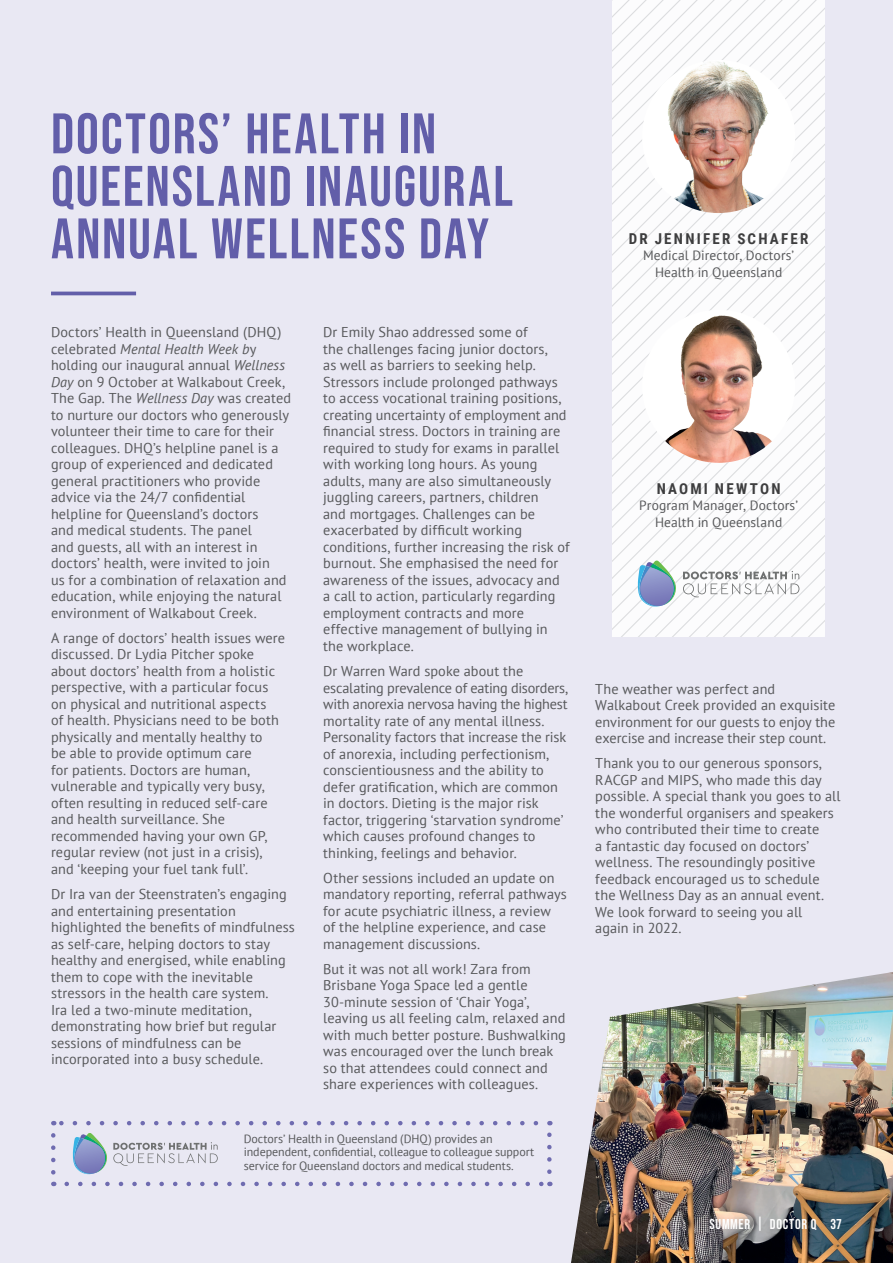
<style>
.page{position:relative;width:893px;height:1263px;background:#e9e8f3}
.page>*{position:absolute;margin:0;border:0;box-sizing:border-box;transform-origin:0 0}
.t1{font:57px/52.5px "Bebas Neue";letter-spacing:.035em;color:#625ea9}
.t2{font:700 15px "Roboto Condensed";letter-spacing:.15em;color:#3e3e3f}
.t3{font:14.25px/16.5px "PT Sans";letter-spacing:.005em;color:#57585a}
.t4{font:14.25px "Bebas Neue";letter-spacing:.05em;color:#fff}
.t5{font:13.5px/16.5px "PT Sans";letter-spacing:.01em;color:#57585a;text-align:center}
.t6{font:12px/13.5px "PT Sans";letter-spacing:-.005em;color:#57585a}
.s1{font-style:italic}
</style>
<div class="page">
<svg style="left:67px;top:1182px;width:476px;height:4px"></svg>
<svg style="left:60px;top:1121px;width:476px;height:4px"></svg>
<svg style="left:51px;top:1135px;width:5px;height:51px"></svg>
<svg style="left:547px;top:1121px;width:5px;height:51px"></svg>
<img style="left:571px;top:972px;width:322px;height:291px">
<svg style="left:612px;top:0;width:213px;height:637px;background:#f8f9fa"></svg>
<img style="left:642px;top:60px;width:153px;height:153px;border-radius:77px">
<img style="left:643px;top:310px;width:144px;height:153px">
<svg style="left:638px;top:560px;width:39px;height:47px;background:#97aeca"></svg>
<svg style="left:683px;top:571px;width:116px;height:26px;background:#dbdbdc"></svg>
<hr style="left:51px;top:292px;width:85px;height:3px;background:#625ea9">
<svg style="left:73px;top:1133px;width:145px;height:41px"></svg>
<h1 class="t1" style="left:51px;top:107px;width:463px">DOCTORS’ HEALTH IN<br>QUEENSLAND INAUGURAL<br>ANNUAL WELLNESS DAY</h1>
<p class="t3" style="left:51px;top:324px;width:242px">Doctors’ Health in Queensland (DHQ) celebrated <span class="s1">Mental Health Week b</span>y holding our inaugural annual <span class="s1">Wellness Day</span> on 9 October at Walkabout Creek, The Gap. The <span class="s1">Wellness Day</span> was created to nurture our doctors who generously volunteer their time to care for their colleagues. DHQ’s helpline panel is a group of experienced and dedicated general practitioners who provide advice via the 24/7 confidential helpline for Queensland’s doctors<br>and medical students. The panel<br>and guests, all with an interest in doctors’ health, were invited to join<br>us for a combination of relaxation and education, while enjoying the natural environment of Walkabout Creek.</p>
<p class="t3" style="left:51px;top:629px;width:236px">A range of doctors’ health issues were discussed. Dr Lydia Pitcher spoke about doctors’ health from a holistic perspective, with a particular focus on physical and nutritional aspects<br>of health. Physicians need to be both physically and mentally healthy to<br>be able to provide optimum care<br>for patients. Doctors are human, vulnerable and typically very busy, often resulting in reduced self-care and health surveillance. She recommended having your own GP, regular review (not just in a crisis), and ‘keeping your fuel tank full’.</p>
<p class="t3" style="left:51px;top:885px;width:245px">Dr Ira van der Steenstraten’s engaging and entertaining presentation highlighted the benefits of mindfulness as self-care, helping doctors to stay healthy and energised, while enabling them to cope with the inevitable stressors in the health care system.<br>Ira led a two-minute meditation, demonstrating how brief but regular sessions of mindfulness can be incorporated into a busy schedule.</p>
<p class="t3" style="left:323px;top:324px;width:248px">Dr Emily Shao addressed some of<br>the challenges facing junior doctors,<br>as well as barriers to seeking help.<br>Stressors include prolonged pathways to access vocational training positions, creating uncertainty of employment and financial stress. Doctors in training are required to study for exams in parallel with working long hours. As young adults, many are also simultaneously juggling careers, partners, children<br>and mortgages. Challenges can be exacerbated by difficult working conditions, further increasing the risk of burnout. She emphasised the need for awareness of the issues, advocacy and a call to action, particularly regarding employment contracts and more effective management of bullying in the workplace.</p>
<p class="t3" style="left:323px;top:662px;width:247px">Dr Warren Ward spoke about the escalating prevalence of eating disorders, with anorexia nervosa having the highest mortality rate of any mental illness.<br>Personality factors that increase the risk of anorexia, including perfectionism, conscientiousness and the ability to defer gratification, which are common in doctors. Dieting is the major risk factor, triggering ‘starvation syndrome’ which causes profound changes to thinking, feelings and behavior.</p>
<p class="t3" style="left:323px;top:869px;width:245px">Other sessions included an update on mandatory reporting, referral pathways for acute psychiatric illness, a review<br>of the helpline experience, and case management discussions.</p>
<p class="t3" style="left:323px;top:960px;width:244px">But it was not all work! Zara from Brisbane Yoga Space led a gentle 30-minute session of ‘Chair Yoga’, leaving us all feeling calm, relaxed and with much better posture. Bushwalking was encouraged over the lunch break so that attendees could connect and share experiences with colleagues.</p>
<p class="t6" style="left:244px;top:1131px;width:292px">Doctors’ Health in Queensland (DHQ) provides an independent, confidential, colleague to colleague support service for Queensland doctors and medical students.</p>
<p class="t2" style="left:629px;top:228px;width:181px">DR JENNIFER SCHAFER</p>
<p class="t5" style="left:643px;top:247px;width:153px">Medical Director, Doctors’<br>Health in Queensland</p>
<p class="t2" style="left:657px;top:478px;width:125px">NAOMI NEWTON</p>
<p class="t5" style="left:639px;top:497px;width:160px">Program Manager, Doctors’<br>Health in Queensland</p>
<p class="t3" style="left:595px;top:680px;width:242px">The weather was perfect and Walkabout Creek provided an exquisite environment for our guests to enjoy the exercise and increase their step count.</p>
<p class="t3" style="left:595px;top:754px;width:247px">Thank you to our generous sponsors, RACGP and MIPS, who made this day possible. A special thank you goes to all the wonderful organisers and speakers who contributed their time to create<br>a fantastic day focused on doctors’ wellness. The resoundingly positive feedback encouraged us to schedule the Wellness Day as an annual event.<br>We look forward to seeing you all<br>again in 2022.</p>
<p class="t4" style="left:709px;top:1216px;width:134px">SUMMER | DOCTOR Q 37</p>
</div>
